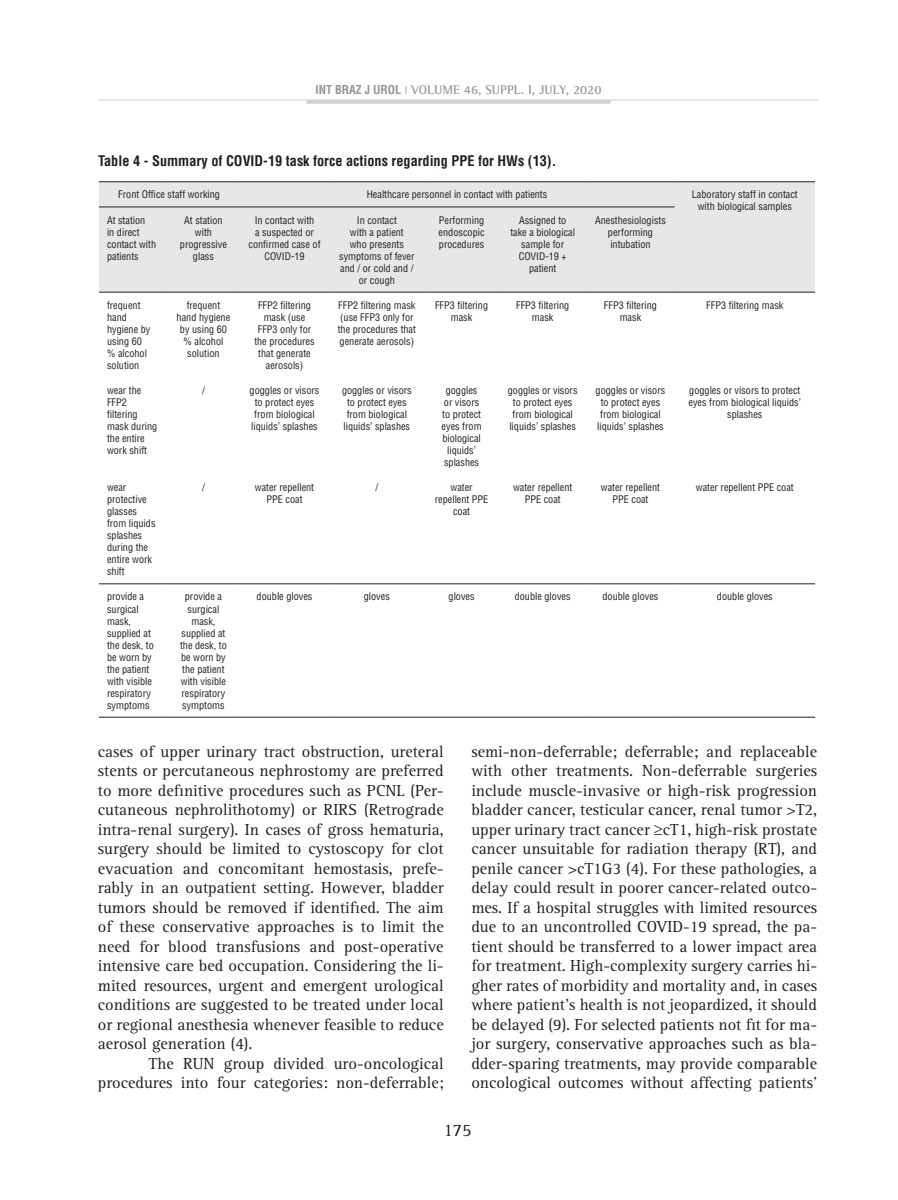
<style>
.page{position:relative;width:898px;height:1200px;background:#fff}
.page>*{position:absolute;margin:0;border:0;box-sizing:border-box;transform-origin:0 0}
.t1{font:18px "Rotis Serif";color:#231f20}
.TEXTO_ARTIGO{font:16.5px/19.5px "Rotis Serif";color:#231f20;text-align:justify}
.TITULO_TABELAS_E_FIG{font:700 condensed 14.25px "Helvetica";color:#231f20}
.t2{font:700 12.75px "Rotis Semi Serif";color:#939598}
.TABELA_TEXTO{font:condensed 10.2px/12px "Helvetica";color:#231f20;text-align:center}
.s1{font-family:"Helvetica";font-stretch:condensed;font-size:12px}
</style>
<div class="page">
<hr style="left:99px;top:99px;width:718px;height:2px;background:#dcdddf">
<hr style="left:306px;top:100px;width:304px;height:4px;background:#d1d2d4">
<div style="left:99px;top:182px;width:715px;height:110px;background:#e6e7e9"></div>
<hr style="left:99px;top:181px;width:68px;height:1px;background:#231f20">
<hr style="left:167px;top:181px;width:72px;height:1px;background:#231f20">
<hr style="left:239px;top:181px;width:90px;height:1px;background:#231f20">
<hr style="left:329px;top:181px;width:95px;height:1px;background:#231f20">
<hr style="left:424px;top:181px;width:75px;height:1px;background:#231f20">
<hr style="left:499px;top:181px;width:87px;height:1px;background:#231f20">
<hr style="left:586px;top:181px;width:88px;height:1px;background:#231f20">
<hr style="left:674px;top:181px;width:140px;height:1px;background:#231f20">
<hr style="left:99px;top:206px;width:68px;height:1px;background:#231f20">
<hr style="left:167px;top:206px;width:72px;height:1px;background:#231f20">
<hr style="left:239px;top:206px;width:90px;height:1px;background:#231f20">
<hr style="left:329px;top:206px;width:95px;height:1px;background:#231f20">
<hr style="left:424px;top:206px;width:75px;height:1px;background:#231f20">
<hr style="left:499px;top:206px;width:87px;height:1px;background:#231f20">
<hr style="left:586px;top:206px;width:88px;height:1px;background:#231f20">
<hr style="left:99px;top:292px;width:68px;height:1px;background:#231f20">
<hr style="left:167px;top:292px;width:72px;height:1px;background:#231f20">
<hr style="left:239px;top:292px;width:90px;height:1px;background:#231f20">
<hr style="left:329px;top:292px;width:95px;height:1px;background:#231f20">
<hr style="left:424px;top:292px;width:75px;height:1px;background:#231f20">
<hr style="left:499px;top:292px;width:87px;height:1px;background:#231f20">
<hr style="left:586px;top:292px;width:88px;height:1px;background:#231f20">
<hr style="left:674px;top:292px;width:140px;height:1px;background:#231f20">
<hr style="left:99px;top:716px;width:68px;height:1px;background:#231f20">
<hr style="left:167px;top:716px;width:72px;height:1px;background:#231f20">
<hr style="left:239px;top:716px;width:90px;height:1px;background:#231f20">
<hr style="left:329px;top:716px;width:95px;height:1px;background:#231f20">
<hr style="left:424px;top:716px;width:75px;height:1px;background:#231f20">
<hr style="left:499px;top:716px;width:87px;height:1px;background:#231f20">
<hr style="left:586px;top:716px;width:88px;height:1px;background:#231f20">
<hr style="left:674px;top:716px;width:140px;height:1px;background:#231f20">
<hr style="left:99px;top:583px;width:68px;height:1px;background:#231f20">
<hr style="left:167px;top:583px;width:72px;height:1px;background:#231f20">
<hr style="left:239px;top:583px;width:90px;height:1px;background:#231f20">
<hr style="left:329px;top:583px;width:95px;height:1px;background:#231f20">
<hr style="left:424px;top:583px;width:75px;height:1px;background:#231f20">
<hr style="left:499px;top:583px;width:87px;height:1px;background:#231f20">
<hr style="left:586px;top:583px;width:88px;height:1px;background:#231f20">
<hr style="left:674px;top:583px;width:140px;height:1px;background:#231f20">
<p class="t2" style="left:315px;top:82px;width:287px"><span class="s1">INT BRAZ J UROL</span> <sup>|</sup> VOLUME 46, SUPPL. I, JULY, 2020</p>
<p class="TITULO_TABELAS_E_FIG" style="left:98px;top:152px;width:459px">Table 4 - Summary of COVID-19 task force actions regarding PPE for HWs (13).</p>
<p class="TABELA_TEXTO" style="left:118px;top:188px;width:103px">Front Office staff working</p>
<p class="TABELA_TEXTO" style="left:366px;top:188px;width:182px">Healthcare personnel in contact with patients</p>
<p class="TABELA_TEXTO" style="left:691px;top:188px;width:107px">Laboratory staff in contact with biological samples</p>
<p class="TABELA_TEXTO" style="left:107px;top:214px;width:51px;text-align:left">At station<br>in direct contact with patients</p>
<p class="TABELA_TEXTO" style="left:180px;top:214px;width:49px">At station with progressive glass</p>
<p class="TABELA_TEXTO" style="left:248px;top:214px;width:73px">In contact with<br>a suspected or confirmed case of<br>COVID-19</p>
<p class="TABELA_TEXTO" style="left:339px;top:214px;width:77px">In contact<br>with a patient<br>who presents symptoms of fever and / or cold and / or cough</p>
<p class="TABELA_TEXTO" style="left:438px;top:214px;width:47px;text-align:justify">Performing endoscopic procedures</p>
<p class="TABELA_TEXTO" style="left:510px;top:214px;width:66px">Assigned to take a biological sample for<br>COVID-19 + patient</p>
<p class="TABELA_TEXTO" style="left:594px;top:214px;width:72px">Anesthesiologists performing intubation</p>
<p class="TABELA_TEXTO" style="left:107px;top:299px;width:45px;text-align:left">frequent hand hygiene by using 60 % alcohol solution</p>
<p class="TABELA_TEXTO" style="left:176px;top:299px;width:55px">frequent hand hygiene by using 60 % alcohol solution</p>
<p class="TABELA_TEXTO" style="left:254px;top:299px;width:62px">FFP2 filtering mask (use<br>FFP3 only for the procedures that generate aerosols)</p>
<p class="TABELA_TEXTO" style="left:337px;top:299px;width:80px;text-align:left">FFP2 filtering mask (use FFP3 only for the procedures that generate aerosols)</p>
<p class="TABELA_TEXTO" style="left:435px;top:299px;width:54px">FFP3 filtering mask</p>
<p class="TABELA_TEXTO" style="left:516px;top:299px;width:54px">FFP3 filtering mask</p>
<p class="TABELA_TEXTO" style="left:603px;top:299px;width:54px">FFP3 filtering mask</p>
<p class="TABELA_TEXTO" style="left:706px;top:299px;width:79px">FFP3 filtering mask</p>
<p class="TABELA_TEXTO" style="left:107px;top:384px;width:52px;text-align:left">wear the<br>FFP2 filtering mask during the entire work shift</p>
<p class="TABELA_TEXTO" style="left:202px;top:384px;width:4px">/</p>
<p class="TABELA_TEXTO" style="left:249px;top:384px;width:71px">goggles or visors to protect eyes from biological liquids’ splashes</p>
<p class="TABELA_TEXTO" style="left:342px;top:384px;width:71px">goggles or visors to protect eyes from biological liquids’ splashes</p>
<p class="TABELA_TEXTO" style="left:441px;top:384px;width:41px">goggles or visors to protect eyes from biological liquids’ splashes</p>
<p class="TABELA_TEXTO" style="left:507px;top:384px;width:71px">goggles or visors to protect eyes from biological liquids’ splashes</p>
<p class="TABELA_TEXTO" style="left:595px;top:384px;width:71px">goggles or visors to protect eyes from biological liquids’ splashes</p>
<p class="TABELA_TEXTO" style="left:688px;top:384px;width:114px">goggles or visors to protect eyes from biological liquids’ splashes</p>
<p class="TABELA_TEXTO" style="left:107px;top:481px;width:50px;text-align:left">wear protective glasses from liquids splashes during the entire work shift</p>
<p class="TABELA_TEXTO" style="left:202px;top:481px;width:4px">/</p>
<p class="TABELA_TEXTO" style="left:255px;top:481px;width:61px">water repellent<br>PPE coat</p>
<p class="TABELA_TEXTO" style="left:375px;top:481px;width:4px">/</p>
<p class="TABELA_TEXTO" style="left:434px;top:481px;width:55px">water repellent PPE coat</p>
<p class="TABELA_TEXTO" style="left:513px;top:481px;width:61px">water repellent<br>PPE coat</p>
<p class="TABELA_TEXTO" style="left:600px;top:481px;width:61px">water repellent<br>PPE coat</p>
<p class="TABELA_TEXTO" style="left:695px;top:481px;width:99px">water repellent PPE coat</p>
<p class="TABELA_TEXTO" style="left:107px;top:590px;width:48px;text-align:left">provide a surgical mask, supplied at the desk, to be worn by the patient with visible respiratory symptoms</p>
<p class="TABELA_TEXTO" style="left:180px;top:590px;width:48px">provide a surgical mask, supplied at the desk, to be worn by the patient with visible respiratory symptoms</p>
<p class="TABELA_TEXTO" style="left:256px;top:590px;width:57px">double gloves</p>
<p class="TABELA_TEXTO" style="left:364px;top:590px;width:28px">gloves</p>
<p class="TABELA_TEXTO" style="left:448px;top:590px;width:28px">gloves</p>
<p class="TABELA_TEXTO" style="left:514px;top:590px;width:57px">double gloves</p>
<p class="TABELA_TEXTO" style="left:602px;top:590px;width:57px">double gloves</p>
<p class="TABELA_TEXTO" style="left:716px;top:590px;width:57px">double gloves</p>
<p class="TEXTO_ARTIGO" style="left:98px;top:741px;width:347px">cases of upper urinary tract obstruction, ureteral stents or percutaneous nephrostomy are preferred to more definitive procedures such as PCNL (Per&shy;cutaneous nephrolithotomy) or RIRS (Retrograde intra-renal surgery). In cases of gross hematuria, surgery should be limited to cystoscopy for clot evacuation and concomitant hemostasis, prefe&shy;rably in an outpatient setting. However, bladder tumors should be removed if identified. The aim of these conservative approaches is to limit the need for blood transfusions and post-operative intensive care bed occupation. Considering the li&shy;mited resources, urgent and emergent urological conditions are suggested to be treated under local or regional anesthesia whenever feasible to reduce aerosol generation (4).</p>
<p class="TEXTO_ARTIGO" style="left:98px;top:1053px;width:347px;text-align:right">The RUN group divided uro-oncological procedures into four categories: non-deferrable;</p>
<p class="TEXTO_ARTIGO" style="left:471px;top:741px;width:347px">semi-non-deferrable; deferrable; and replaceable with other treatments. Non-deferrable surgeries include muscle-invasive or high-risk progression bladder cancer, testicular cancer, renal tumor &gt;T2, upper urinary tract cancer ≥cT1, high-risk prostate cancer unsuitable for radiation therapy (RT), and penile cancer &gt;cT1G3 (4). For these pathologies, a delay could result in poorer cancer-related outco&shy;mes. If a hospital struggles with limited resources due to an uncontrolled COVID-19 spread, the pa&shy;tient should be transferred to a lower impact area for treatment. High-complexity surgery carries hi&shy;gher rates of morbidity and mortality and, in cases where patient’s health is not jeopardized, it should be delayed (9). For selected patients not fit for ma&shy;jor surgery, conservative approaches such as bla&shy;dder-sparing treatments, may provide comparable oncological outcomes without affecting patients’</p>
<p class="t1" style="left:443px;top:1119px;width:30px">175</p>
</div>
